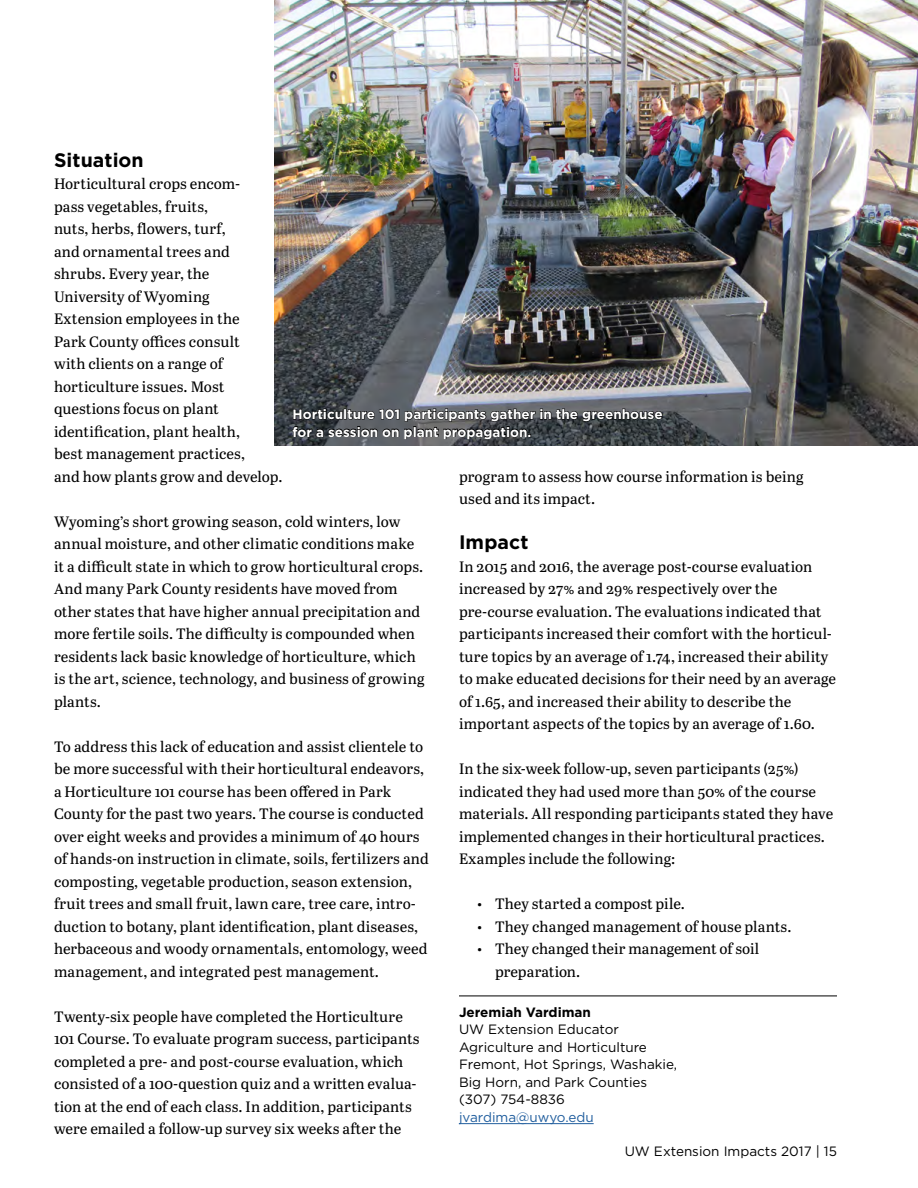
<style>
.page{position:relative;width:918px;height:1188px;background:#fff}
.page>*{position:absolute;margin:0;border:0;box-sizing:border-box;transform-origin:0 0}
.t1{font:700 19.5px "Gotham";letter-spacing:.005em;color:#000}
.t2{font:15px/22.5px "Abril Text";letter-spacing:.005em;color:#000}
.t3{font:13.5px/17.5px "Gotham";color:#000}
.t4{font:700 13.5px/17.5px "Gotham";color:#fff}
.t5{font:13.5px "Gotham";color:#215e9e}
.t6{font:700 13.5px "Gotham";color:#000}
</style>
<div class="page">
<hr style="left:459px;top:996px;width:378px;height:1px;background:#000">
<hr style="left:459px;top:1123px;width:135px;height:1px;background:#215e9e">
<img style="left:275px;top:0;width:643px;height:446px">
<svg style="left:292px;top:408px;width:371px;height:31px;background:#3b3e41"></svg>
<h1 class="t1" style="left:54px;top:147px;width:91px">Situation</h1>
<p class="t2" style="left:54px;top:172px;width:230px">Horticultural crops encom-<br>pass vegetables, fruits,<br>nuts, herbs, flowers, turf,<br>and ornamental trees and shrubs. Every year, the<br>University of Wyoming<br>Extension employees in the<br>Park County offices consult<br>with clients on a range of horticulture issues. Most questions focus on plant identification, plant health,<br>best management practices,<br>and how plants grow and develop.</p>
<p class="t2" style="left:54px;top:509px;width:372px">Wyoming’s short growing season, cold winters, low annual moisture, and other climatic conditions make it a difficult state in which to grow horticultural crops.<br>And many Park County residents have moved from other states that have higher annual precipitation and more fertile soils. The difficulty is compounded when residents lack basic knowledge of horticulture, which is the art, science, technology, and business of growing plants.</p>
<p class="t2" style="left:54px;top:734px;width:376px">To address this lack of education and assist clientele to be more successful with their horticultural endeavors, a Horticulture 101 course has been offered in Park County for the past two years. The course is conducted over eight weeks and provides a minimum of 40 hours of hands-on instruction in climate, soils, fertilizers and composting, vegetable production, season extension, fruit trees and small fruit, lawn care, tree care, intro&shy;duction to botany, plant identification, plant diseases, herbaceous and woody ornamentals, entomology, weed management, and integrated pest management.</p>
<p class="t2" style="left:54px;top:1004px;width:367px">Twenty-six people have completed the Horticulture 101 Course. To evaluate program success, participants completed a pre- and post-course evaluation, which consisted of a 100-question quiz and a written evalua&shy;tion at the end of each class. In addition, participants were emailed a follow-up survey six weeks after the</p>
<p class="t4" style="left:292px;top:405px;width:372px">Horticulture 101 participants gather in the greenhouse for a session on plant propagation.</p>
<p class="t2" style="left:459px;top:464px;width:346px">program to assess how course information is being used and its impact.</p>
<h1 class="t1" style="left:459px;top:529px;width:71px">Impact</h1>
<p class="t2" style="left:459px;top:554px;width:379px">In 2015 and 2016, the average post-course evaluation increased by 27% and 29% respectively over the pre-course evaluation. The evaluations indicated that participants increased their comfort with the horticul&shy;ture topics by an average of 1.74, increased their ability to make educated decisions for their need by an average of 1.65, and increased their ability to describe the important aspects of the topics by an average of 1.60.</p>
<p class="t2" style="left:459px;top:757px;width:376px">In the six-week follow-up, seven participants (25%) indicated they had used more than 50% of the course materials. All responding participants stated they have implemented changes in their horticultural practices.<br>Examples include the following:</p>
<p class="t2" style="left:477px;top:892px;width:209px">• They started a compost pile.</p>
<p class="t2" style="left:477px;top:914px;width:316px">• They changed management of house plants.</p>
<p class="t2" style="left:495px;top:937px;width:266px;text-indent:-18px">• They changed their management of soil preparation.</p>
<p class="t6" style="left:459px;top:1003px;width:134px">Jeremiah Vardiman</p>
<p class="t3" style="left:459px;top:1020px;width:220px">UW Extension Educator<br>Agriculture and Horticulture<br>Fremont, Hot Springs, Washakie,<br>Big Horn, and Park Counties (307) 754-8836</p>
<p class="t5" style="left:459px;top:1108px;width:136px">jvardima@uwyo.edu</p>
<p class="t3" style="left:625px;top:1142px;width:214px">UW Extension Impacts 2017 | 15</p>
</div>
